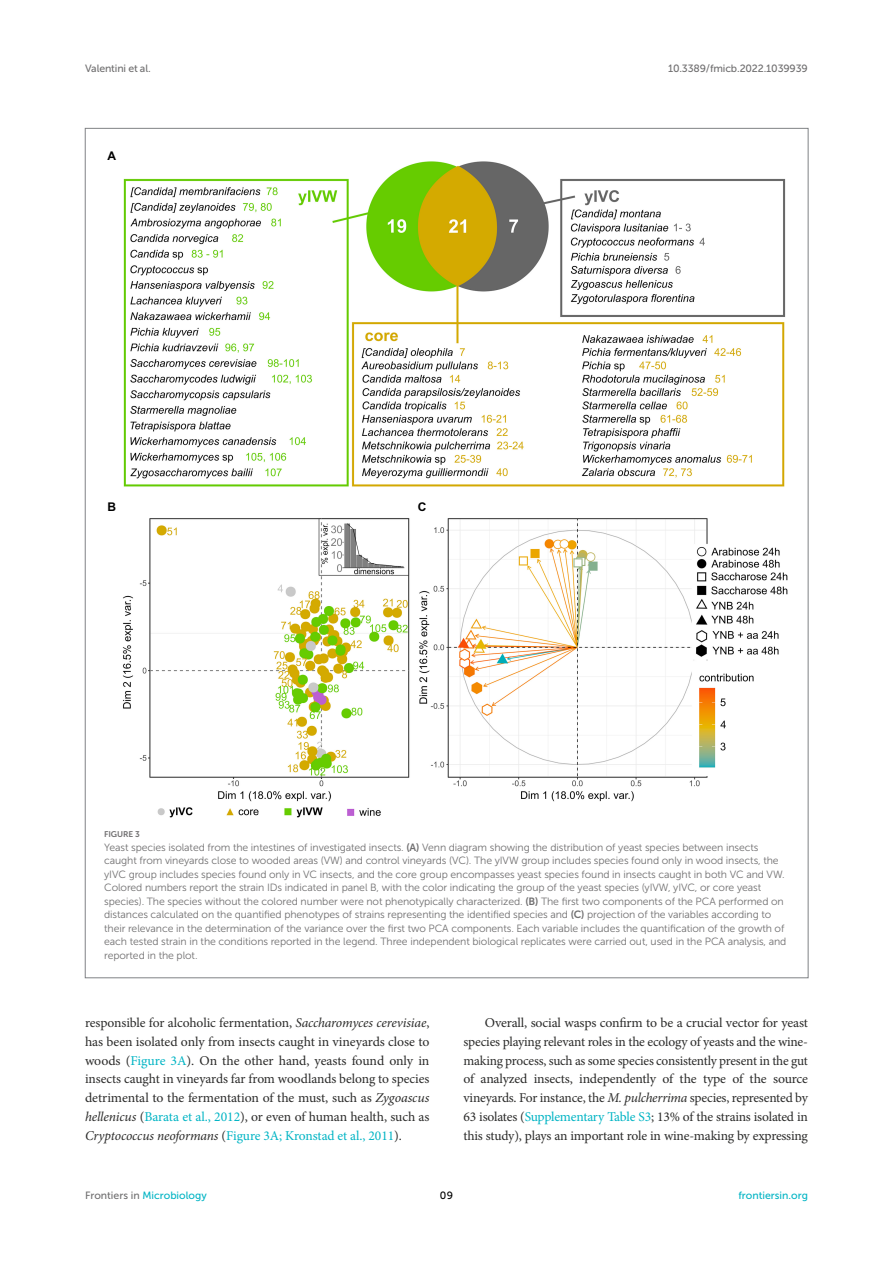
<style>
.page{position:relative;width:893px;height:1263px;background:#fff}
.page>*{position:absolute;margin:0;border:0;box-sizing:border-box;transform-origin:0 0}
.TEXT{font:13.5px/18.8px "Minion Pro";letter-spacing:-.015em;color:#2b2b2a;text-align:justify}
.t1{font:700 12px "Arial";color:#000}
.FIG_LEG{font:10.5px/13.5px "Museo Sans 300";letter-spacing:-.01em;color:#706f70}
.t2{font:10.5px "Museo Sans 500";letter-spacing:-.015em;color:#706f70}
.t3{font:10.5px "Museo Sans 500";color:#00b4c4}
.t4{font:10.5px "Museo Sans 500";color:#000}
.FIG_HD{font:8.25px "Museo Sans 700";letter-spacing:-.01em;color:#706f70}
.s1{font-family:"Museo Sans 700"}
.s2{font-style:italic}
.s3{color:#00b4c4}
.s4{color:#706f70}
</style>
<div class="page">
<img style="left:123px;top:161px;width:665px;height:657px">
<p class="t2" style="left:85px;top:63px;width:67px">Valentini et al.</p>
<p class="t2" style="left:668px;top:63px;width:141px">10.3389/fmicb.2022.1039939</p>
<p class="t1" style="left:108px;top:147px;width:10px">A</p>
<p class="t1" style="left:108px;top:498px;width:10px">B</p>
<p class="t1" style="left:418px;top:498px;width:10px">C</p>
<p class="FIG_HD" style="left:104px;top:830px;width:37px">FIGURE 3</p>
<p class="FIG_LEG" style="left:104px;top:840px;width:684px">Yeast species isolated from the intestines of investigated insects. <span class="s1">(A)</span> Venn diagram showing the distribution of yeast species between insects caught from vineyards close to wooded areas (VW) and control vineyards (VC). The yIVW group includes species found only in wood insects, the yIVC group includes species found only in VC insects, and the core group encompasses yeast species found in insects caught in both VC and VW.<br>Colored numbers report the strain IDs indicated in panel B, with the color indicating the group of the yeast species (yIVW, yIVC, or core yeast species). The species without the colored number were not phenotypically characterized. <span class="s1">(B)</span> The first two components of the PCA performed on distances calculated on the quantified phenotypes of strains representing the identified species and <span class="s1">(C)</span> projection of the variables according to their relevance in the determination of the variance over the first two PCA components. Each variable includes the quantification of the growth of each tested strain in the conditions reported in the legend. Three independent biological replicates were carried out, used in the PCA analysis, and reported in the plot.</p>
<p class="TEXT" style="left:85px;top:1013px;width:346px">responsible for alcoholic fermentation, <span class="s2">Saccharomyces cerevisiae</span>, has been isolated only from insects caught in vineyards close to woods (<span class="s3">Figure 3A</span>). On the other hand, yeasts found only in insects caught in vineyards far from woodlands belong to species detrimental to the fermentation of the must, such as <span class="s2">Zygoascus hellenicus</span> (<span class="s3">Barata et al., 2012</span>), or even of human health, such as <span class="s2">Cryptococcus neoformans</span> (<span class="s3">Figure 3A; Kronstad et al., 2011</span>).</p>
<p class="TEXT" style="left:463px;top:1013px;width:346px;text-indent:21px">Overall, social wasps confirm to be a crucial vector for yeast species playing relevant roles in the ecology of yeasts and the wine&shy;making process, such as some species consistently present in the gut of analyzed insects, independently of the type of the source vineyards. For instance, the <span class="s2">M. pulcherrima</span> species, represented by 63 isolates (<span class="s3">Supplementary Table S3</span>; 13% of the strains isolated in this study), plays an important role in wine-making by expressing</p>
<p class="t3" style="left:85px;top:1190px;width:123px"><span class="s4">Frontiers in</span> Microbiology</p>
<p class="t4" style="left:440px;top:1190px;width:15px">09</p>
<p class="t3" style="left:738px;top:1190px;width:71px">frontiersin.org</p>
</div>
